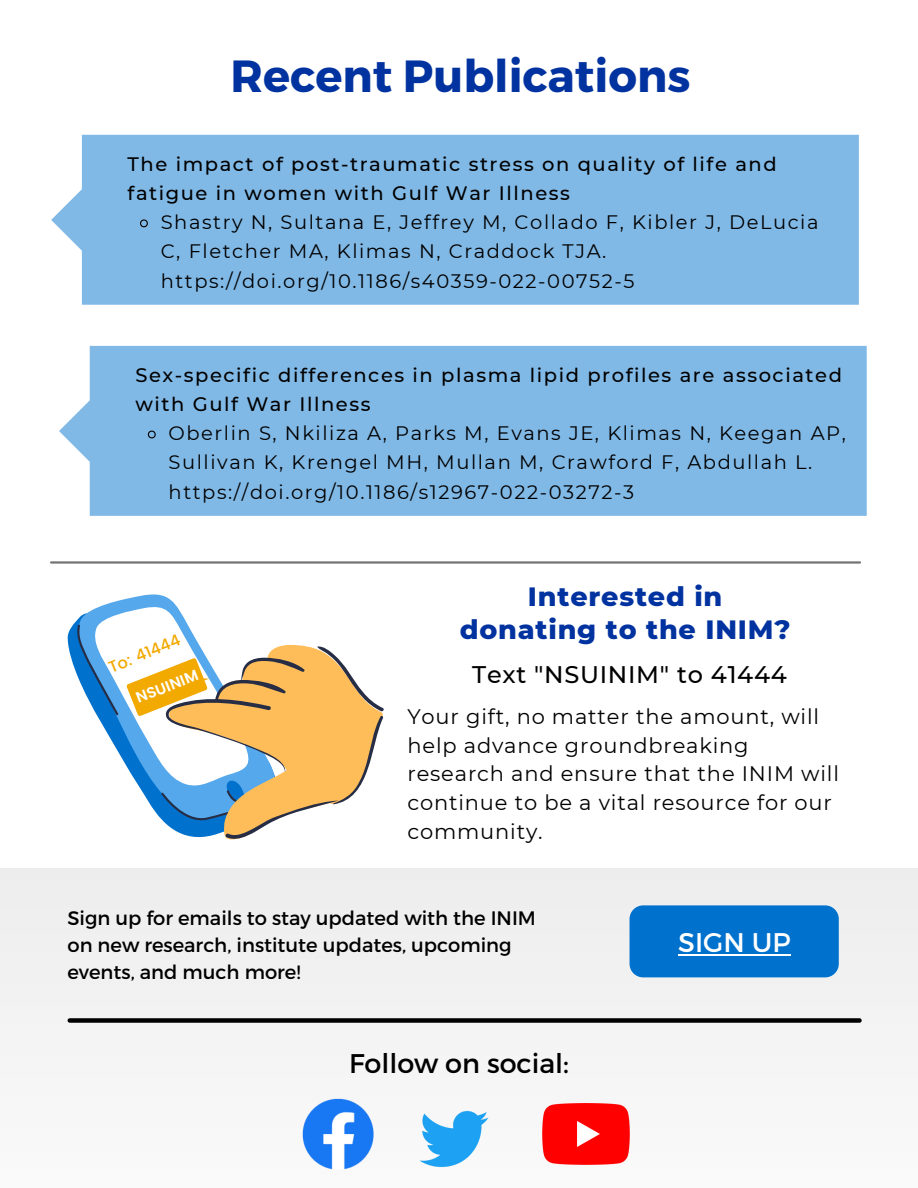
<style>
.page{position:relative;width:918px;height:1188px;background:#fff}
.page>*{position:absolute;margin:0;border:0;box-sizing:border-box;transform-origin:0 0}
.t1{font:700 45px "Montserrat";color:#0032a0}
.t2{font:800 27px "Montserrat";letter-spacing:.03em;color:#0032a0}
.t3{font:27px "Montserrat";color:#000}
.t4{font:27px "Montserrat";color:#fff}
.t5{font:500 24px "Montserrat";letter-spacing:.03em;color:#000}
.t6{font:21px/29px "Montserrat";letter-spacing:.04em;color:#000}
.t7{font:19.5px/29.2px "Montserrat";letter-spacing:.08em;color:#000}
.t8{font:500 19.5px/29.2px "Montserrat";letter-spacing:.08em;color:#000}
.t9{font:19.5px/27px "Montserrat";color:#000}
.t10{font:500 15.9px "Poppins";color:#f2a900}
.t11{font:600 15.15px "Poppins";color:#fff}
</style>
<div class="page">
<hr style="left:51px;top:561px;width:809px;height:3px;background:#737373">
<div style="left:0;top:868px;width:918px;height:320px;background:#f3f3f3"></div>
<img style="left:543px;top:1104px;width:86px;height:60px">
<img style="left:419px;top:1110px;width:70px;height:58px">
<img style="left:302px;top:1098px;width:72px;height:71px">
<div style="left:630px;top:905px;width:209px;height:72px;background:#0072ce;border-radius:14px"></div>
<hr style="left:678px;top:954px;width:113px;height:2px;background:#fff">
<div style="left:70px;top:1018px;width:790px;height:5px;background:#000"></div>
<svg style="left:73px;top:594px;width:101px;height:81px"></svg>
<svg style="left:77px;top:603px;width:307px;height:237px"></svg>
<div style="left:51px;top:135px;width:808px;height:170px;background:#81b9e6"></div>
<div style="left:59px;top:346px;width:808px;height:170px;background:#81b9e6"></div>
<svg style="left:139px;top:219px;width:10px;height:9px"></svg>
<svg style="left:147px;top:430px;width:10px;height:9px"></svg>
<p class="t1" style="left:231px;top:47px;width:461px">Recent Publications</p>
<p class="t8" style="left:128px;top:149px;width:651px">The impact of post-traumatic stress on quality of life and fatigue in women with Gulf War Illness</p>
<p class="t7" style="left:161px;top:207px;width:659px">Shastry N, Sultana E, Jeffrey M, Collado F, Kibler J, DeLucia<br>C, Fletcher MA, Klimas N, Craddock TJA. https://doi.org/10.1186/s40359-022-00752-5</p>
<p class="t8" style="left:135px;top:360px;width:708px">Sex-specific differences in plasma lipid profiles are associated with Gulf War Illness</p>
<p class="t7" style="left:169px;top:419px;width:679px">Oberlin S, Nkiliza A, Parks M, Evans JE, Klimas N, Keegan AP,<br>Sullivan K, Krengel MH, Mullan M, Crawford F, Abdullah L.</p>
<p class="t7" style="left:169px;top:477px;width:467px">https://doi.org/10.1186/s12967-022-03272-3</p>
<p class="t2" style="left:528px;top:580px;width:196px">Interested in</p>
<p class="t2" style="left:460px;top:613px;width:332px">donating to the INIM?</p>
<p class="t10" style="left:106px;top:659px;width:77px;rotate:-22deg">To: 41444</p>
<p class="t11" style="left:133px;top:690px;width:67px;rotate:-22deg">NSUINIM</p>
<p class="t5" style="left:472px;top:659px;width:316px">Text "NSUINIM" to 41444</p>
<p class="t6" style="left:408px;top:702px;width:433px">Your gift, no matter the amount, will help advance groundbreaking research and ensure that the INIM will continue to be a vital resource for our community.</p>
<p class="t9" style="left:68px;top:903px;width:470px">Sign up for emails to stay updated with the INIM on new research, institute updates, upcoming events, and much more!</p>
<p class="t3" style="left:349px;top:1046px;width:221px">Follow on social:</p>
<p class="t4" style="left:678px;top:925px;width:114px">SIGN UP</p>
</div>
